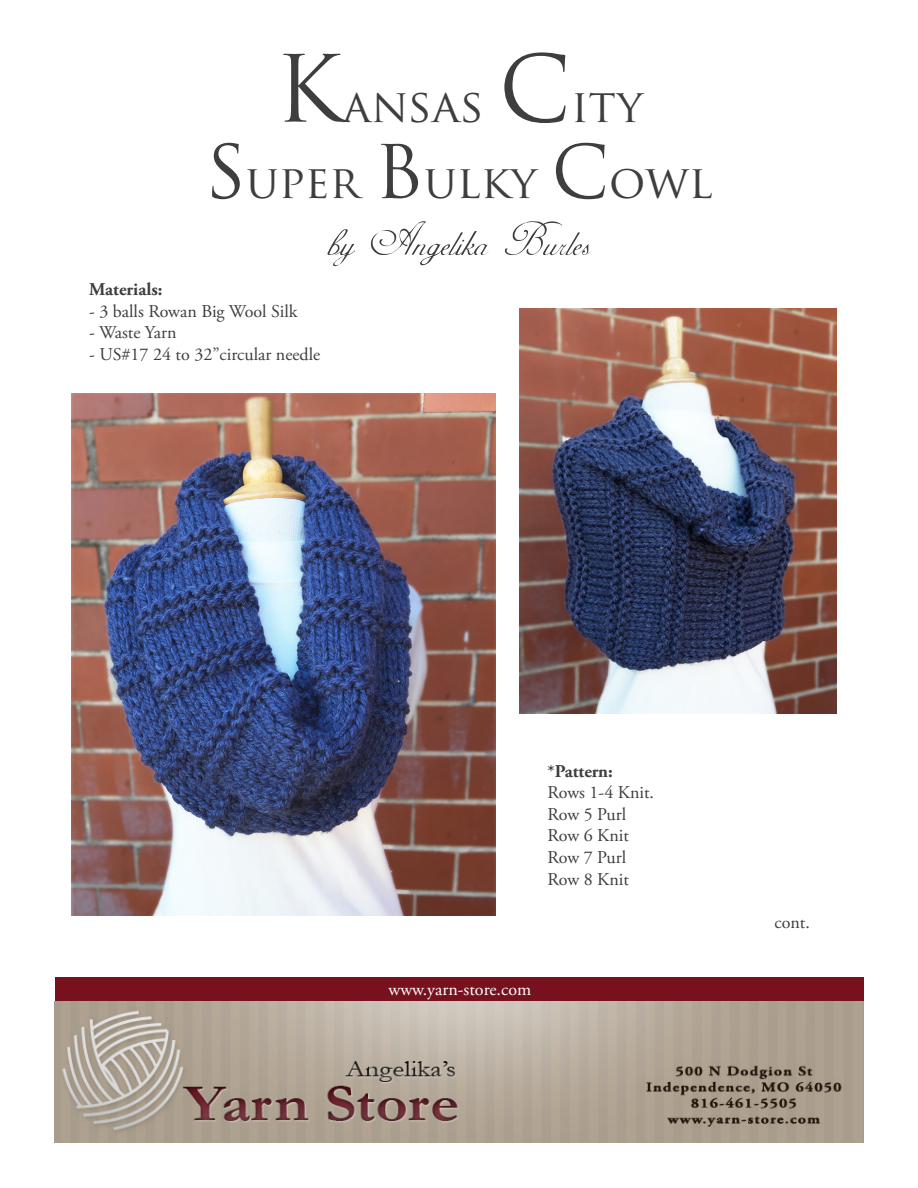
<style>
.page{position:relative;width:918px;height:1188px;background:#fff}
.page>*{position:absolute;margin:0;border:0;box-sizing:border-box;transform-origin:0 0}
.t1{font:54px "Adine Kirnberg";color:#3e3e3f}
.t2{font:45px/76.5px "Trajan Pro";color:#3e3e3f;text-align:center}
.t3{font:18px "Adobe Garamond Pro";color:#3e3e3f}
.t4{font:700 18px "Adobe Garamond Pro";color:#3e3e3f}
.t5{font:18px "Adobe Garamond Pro";color:#fff}
.s1{font-size:90px}
.s2{font-size:72px}
</style>
<div class="page">
<div style="left:55px;top:977px;width:809px;height:25px;background:#78111e"></div>
<img style="left:54px;top:1002px;width:810px;height:140px">
<img style="left:71px;top:393px;width:425px;height:522px">
<img style="left:520px;top:308px;width:317px;height:405px">
<p class="t2" style="left:205px;top:67px;width:510px"><span class="s1">K</span>ansas <span class="s1">C</span>ity<br><span class="s2">S</span>uper <span class="s2">B</span>ulky <span class="s2">C</span>owl</p>
<p class="t1" style="left:328px;top:218px;width:263px">by Angelika Burles</p>
<p class="t4" style="left:89px;top:279px;width:75px">Materials:</p>
<p class="t3" style="left:89px;top:300px;width:210px">- 3 balls Rowan Big Wool Silk</p>
<p class="t3" style="left:89px;top:322px;width:89px">- Waste Yarn</p>
<p class="t3" style="left:89px;top:343px;width:233px">- US#17 24 to 32”circular needle</p>
<p class="t4" style="left:548px;top:760px;width:67px">*Pattern:</p>
<p class="t3" style="left:548px;top:782px;width:108px">Rows 1-4 Knit.</p>
<p class="t3" style="left:548px;top:803px;width:80px">Row 5 Purl</p>
<p class="t3" style="left:548px;top:825px;width:83px">Row 6 Knit</p>
<p class="t3" style="left:548px;top:846px;width:80px">Row 7 Purl</p>
<p class="t3" style="left:548px;top:868px;width:83px">Row 8 Knit</p>
<p class="t5" style="left:388px;top:978px;width:144px">www.yarn-store.com</p>
<p class="t3" style="left:775px;top:911px;width:37px">cont.</p>
</div>
